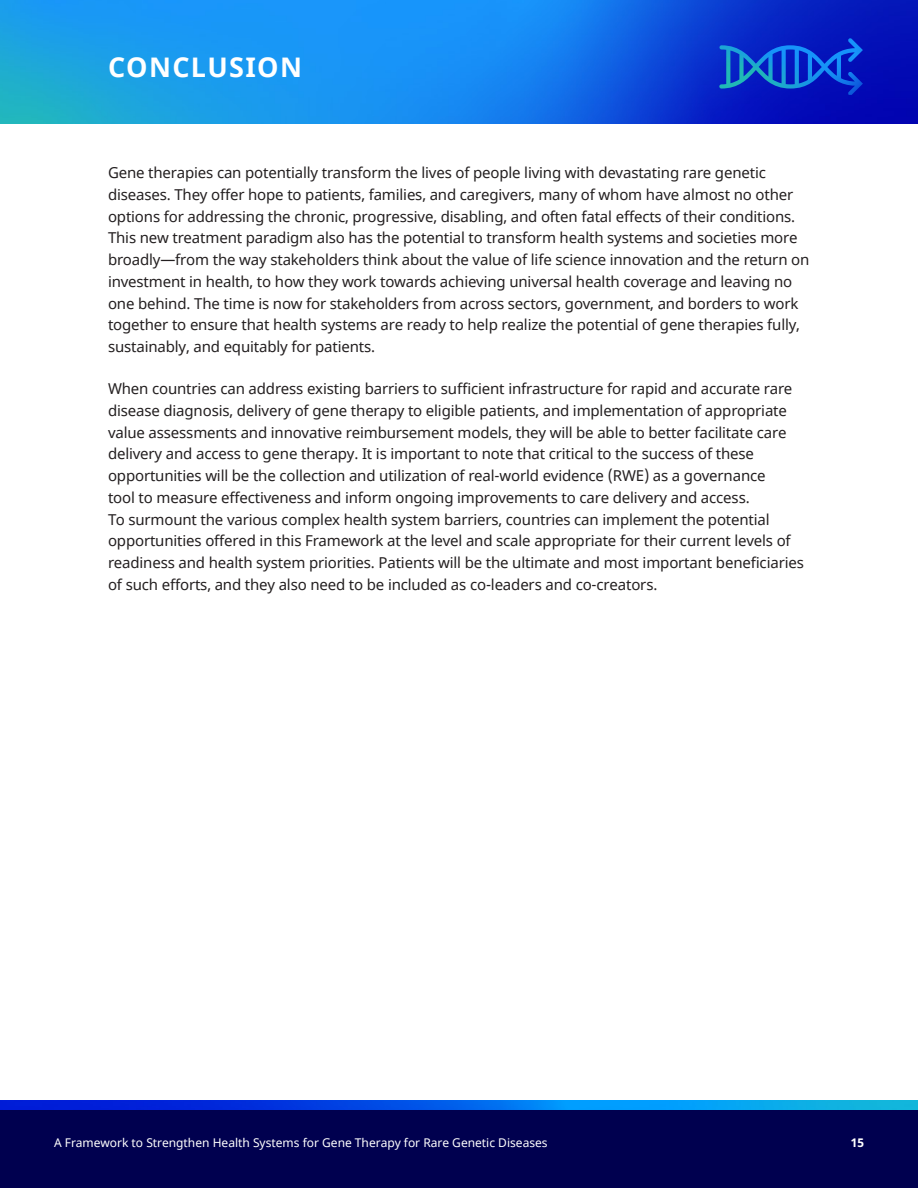
<style>
.page{position:relative;width:918px;height:1188px;background:#fff}
.page>*{position:absolute;margin:0;border:0;box-sizing:border-box;transform-origin:0 0}
.t1{font:700 27px "Noto Sans";letter-spacing:.05em;color:#fff}
.t2{font:15px/21.8px "Noto Sans";letter-spacing:-.01em;color:#231f20}
.t3{font:12px "Noto Sans";color:#fff}
.t4{font:700 12px "Noto Sans";color:#fff}
</style>
<div class="page">
<div style="left:0;top:1105px;width:918px;height:83px;background:#00004f"></div>
<img style="left:0;top:1100px;width:918px;height:9px">
<svg style="left:0;top:0;width:918px;height:123px;background:#1372e1"></svg>
<h1 class="t1" style="left:108px;top:55px;width:196px">CONCLUSION</h1>
<p class="t2" style="left:108px;top:162px;width:703px">Gene therapies can potentially transform the lives of people living with devastating rare genetic diseases. They offer hope to patients, families, and caregivers, many of whom have almost no other options for addressing the chronic, progressive, disabling, and often fatal effects of their conditions.<br>This new treatment paradigm also has the potential to transform health systems and societies more broadly—from the way stakeholders think about the value of life science innovation and the return on investment in health, to how they work towards achieving universal health coverage and leaving no one behind. The time is now for stakeholders from across sectors, government, and borders to work together to ensure that health systems are ready to help realize the potential of gene therapies fully, sustainably, and equitably for patients.</p>
<p class="t2" style="left:108px;top:378px;width:697px">When countries can address existing barriers to sufficient infrastructure for rapid and accurate rare disease diagnosis, delivery of gene therapy to eligible patients, and implementation of appropriate value assessments and innovative reimbursement models, they will be able to better facilitate care delivery and access to gene therapy. It is important to note that critical to the success of these opportunities will be the collection and utilization of real-world evidence (RWE) as a governance<br>tool to measure effectiveness and inform ongoing improvements to care delivery and access.<br>To surmount the various complex health system barriers, countries can implement the potential opportunities offered in this Framework at the level and scale appropriate for their current levels of readiness and health system priorities. Patients will be the ultimate and most important beneficiaries of such efforts, and they also need to be included as co-leaders and co-creators.</p>
<p class="t3" style="left:54px;top:1138px;width:495px">A Framework to Strengthen Health Systems for Gene Therapy for Rare Genetic Diseases</p>
<p class="t4" style="left:851px;top:1137px;width:15px">15</p>
</div>
